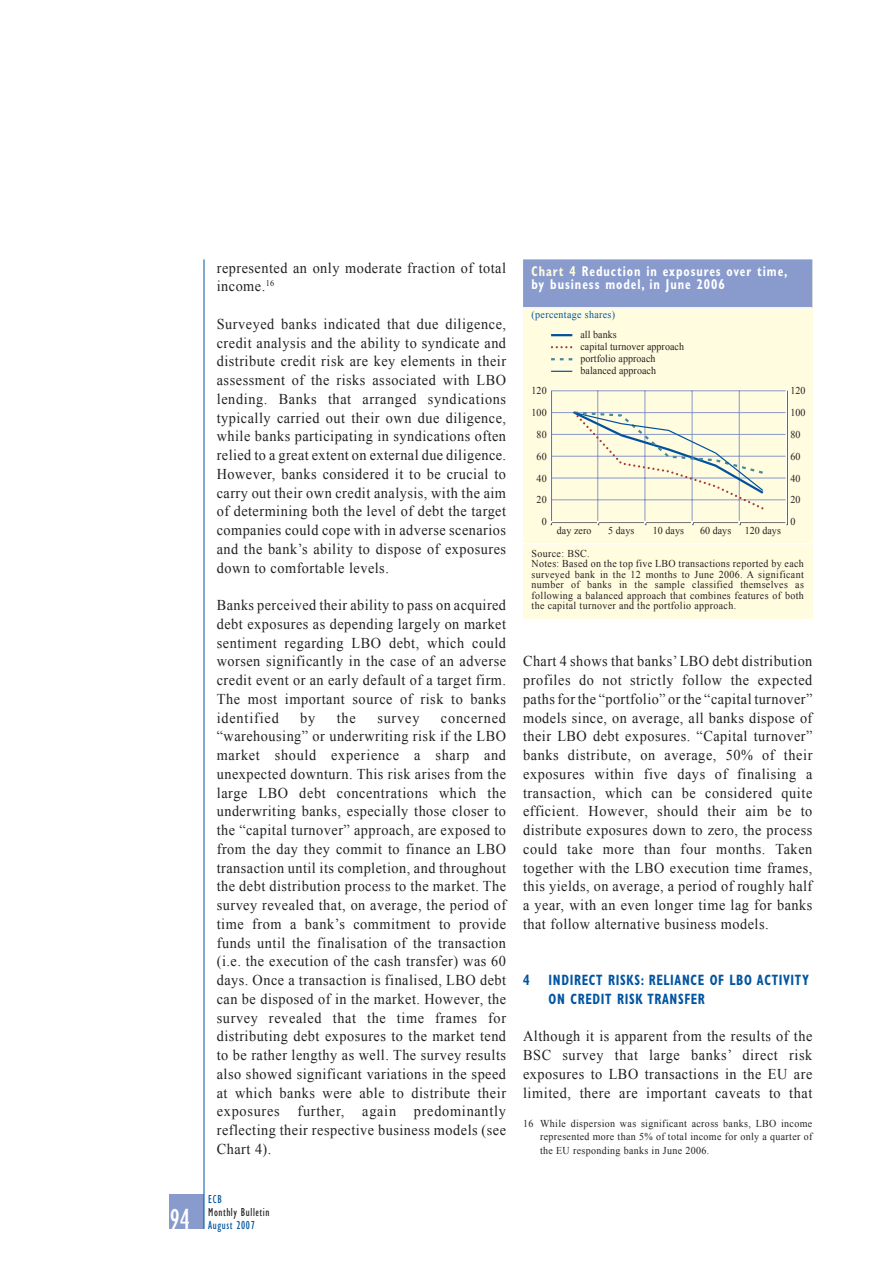
<style>
.page{position:relative;width:893px;height:1263px;background:#fff}
.page>*{position:absolute;margin:0;border:0;box-sizing:border-box;transform-origin:0 0}
.t1{font:condensed 30px "Gill Sans";color:#fff;scale:.95 1}
.t2{font:15px/18.8px "Times New Roman";letter-spacing:.035em;color:#231f20;text-align:justify;scale:.95 1}
.t3{font:700 condensed 15px/18.8px "Gill Sans";letter-spacing:.05em;color:#0054a1;scale:.85 1}
.t4{font:700 condensed 14.25px/13.5px "Gill Sans";letter-spacing:.075em;color:#fff;scale:.85 1}
.t5{font:condensed 12px "Gill Sans";letter-spacing:.05em;color:#231f20;scale:.95 1}
.t6{font:condensed 12px "Gill Sans";letter-spacing:.05em;color:#0054a1;scale:.95 1}
.t7{font:10.5px/10.5px "Times New Roman";letter-spacing:.035em;color:#231f20;scale:.95 1}
.t8{font:10.5px/12px "Times New Roman";letter-spacing:.005em;color:#231f20;scale:.95 1}
.t9{font:10.5px "Times New Roman";letter-spacing:.035em;color:#0054a1;scale:.95 1}
.s1{color:#fffcdf}
</style>
<div class="page">
<div style="left:170px;top:1195px;width:34px;height:34px;background:#899bcc"></div>
<hr style="left:204px;top:259px;width:1px;height:970px;background:#0054a1">
<div style="left:523px;top:265px;width:289px;height:354px;background:#fffcdf"></div>
<div style="left:523px;top:259px;width:289px;height:49px;background:#899bcc"></div>
<hr style="left:523px;top:307px;width:289px;height:2px;background:#fff">
<hr style="left:550px;top:500px;width:236px;height:1px;background:#8898c9">
<hr style="left:550px;top:478px;width:236px;height:1px;background:#8898c9">
<hr style="left:550px;top:456px;width:236px;height:1px;background:#8898c9">
<hr style="left:550px;top:434px;width:236px;height:1px;background:#8898c9">
<hr style="left:550px;top:412px;width:236px;height:1px;background:#8898c9">
<hr style="left:550px;top:391px;width:236px;height:1px;background:#8898c9">
<hr style="left:597px;top:391px;width:1px;height:131px;background:#8898c9">
<hr style="left:644px;top:391px;width:1px;height:131px;background:#8898c9">
<hr style="left:691px;top:391px;width:1px;height:131px;background:#8898c9">
<hr style="left:739px;top:391px;width:1px;height:131px;background:#8898c9">
<hr style="left:550px;top:391px;width:2px;height:131px;background:#231f20">
<hr style="left:551px;top:522px;width:236px;height:1px;background:#231f20">
<hr style="left:550px;top:391px;width:1px;height:131px;background:#fff">
<hr style="left:785px;top:391px;width:2px;height:131px;background:#fff">
<hr style="left:550px;top:521px;width:236px;height:1px;background:#fff">
<svg style="left:550px;top:334px;width:215px;height:177px"></svg>
<hr style="left:523px;top:543px;width:289px;height:2px;background:#fff">
<h1 class="t1" style="left:169px;top:1208px;width:23px">94</h1>
<p class="t2" style="left:217px;top:258px;width:306px">represented an only moderate fraction of total income.<sup>16</sup></p>
<p class="t2" style="left:217px;top:314px;width:306px">Surveyed banks indicated that due diligence, credit analysis and the ability to syndicate and distribute credit risk are key elements in their assessment of the risks associated with LBO lending. Banks that arranged syndications typically carried out their own due diligence, while banks participating in syndications often relied to a great extent on external due diligence.<br>However, banks considered it to be crucial to carry out their own credit analysis, with the aim of determining both the level of debt the target companies could cope with in adverse scenarios and the bank’s ability to dispose of exposures down to comfortable levels.</p>
<p class="t2" style="left:217px;top:596px;width:306px">Banks perceived their ability to pass on acquired debt exposures as depending largely on market sentiment regarding LBO debt, which could worsen significantly in the case of an adverse credit event or an early default of a target firm.<br>The most important source of risk to banks identified</p>
<p class="t2" style="left:217px;top:708px;width:306px;text-indent:224px">concerned “warehousing” or underwriting risk if the LBO market should experience a sharp and unexpected downturn. This risk arises from the large LBO debt concentrations which the underwriting banks, especially those closer to the “capital turnover” approach, are exposed to from the day they commit to finance an LBO transaction until its completion, and throughout the debt distribution process to the market. The survey revealed that, on average, the period of time from a bank’s commitment to provide funds until the finalisation of the transaction (i.e. the execution of the cash transfer) was 60 days. Once a transaction is finalised, LBO debt can be disposed of in the market. However, the survey revealed that the time frames for distributing debt exposures to the market tend to be rather lengthy as well. The survey results also showed significant variations in the speed at which banks were able to distribute their exposures further, again predominantly reflecting their respective business models (see Chart 4).</p>
<p class="t2" style="left:300px;top:708px;width:17px">by</p>
<p class="t2" style="left:337px;top:708px;width:22px">the</p>
<p class="t2" style="left:377px;top:708px;width:46px">survey</p>
<p class="t6" style="left:208px;top:1195px;width:16px">ECB</p>
<p class="t5" style="left:208px;top:1208px;width:66px">Monthly Bulletin</p>
<p class="t6" style="left:208px;top:1221px;width:51px">August 2007</p>
<p class="t4" style="left:531px;top:266px;width:302px"><span class="s1">Chart 4</span> Reduction in exposures over time, by business model, in June 2006</p>
<p class="t9" style="left:531px;top:308px;width:89px">(percentage shares)</p>
<p class="t8" style="left:580px;top:328px;width:111px">all banks<br>capital turnover approach portfolio approach balanced approach</p>
<p class="t7" style="left:531px;top:386px;width:17px">120</p>
<p class="t7" style="left:790px;top:386px;width:17px">120</p>
<p class="t7" style="left:531px;top:407px;width:17px">100</p>
<p class="t7" style="left:790px;top:407px;width:17px">100</p>
<p class="t7" style="left:536px;top:429px;width:12px">80</p>
<p class="t7" style="left:790px;top:429px;width:12px">80</p>
<p class="t7" style="left:536px;top:451px;width:12px">60</p>
<p class="t7" style="left:790px;top:451px;width:12px">60</p>
<p class="t7" style="left:536px;top:473px;width:12px">40</p>
<p class="t7" style="left:790px;top:473px;width:12px">40</p>
<p class="t7" style="left:536px;top:495px;width:12px">20</p>
<p class="t7" style="left:790px;top:495px;width:12px">20</p>
<p class="t7" style="left:790px;top:516px;width:7px">0</p>
<p class="t7" style="left:541px;top:516px;width:7px">0</p>
<p class="t7" style="left:557px;top:526px;width:38px">day zero</p>
<p class="t7" style="left:608px;top:526px;width:29px">5 days</p>
<p class="t7" style="left:653px;top:526px;width:34px">10 days</p>
<p class="t7" style="left:700px;top:526px;width:34px">60 days</p>
<p class="t7" style="left:744px;top:526px;width:40px">120 days</p>
<p class="t7" style="left:531px;top:548px;width:288px">Source: BSC.<br>Notes: Based on the top five LBO transactions reported by each surveyed bank in the 12 months to June 2006. A significant number of banks in the sample classified themselves as following a balanced approach that combines features of both the capital turnover and the portfolio approach.</p>
<p class="t2" style="left:523px;top:652px;width:306px">Chart 4 shows that banks’ LBO debt distribution profiles do not strictly follow the expected paths for the “portfolio” or the “capital turnover” models since, on average, all banks dispose of their LBO debt exposures. “Capital turnover” banks distribute, on average, 50% of their exposures within five days of finalising a transaction, which can be considered quite efficient. However, should their aim be to distribute exposures down to zero, the process could take more than four months. Taken together with the LBO execution time frames, this yields, on average, a period of roughly half a year, with an even longer time lag for banks that follow alternative business models.</p>
<p class="t3" style="left:523px;top:972px;width:9px">4</p>
<p class="t3" style="left:548px;top:972px;width:308px">INDIRECT RISKS: RELIANCE OF LBO ACTIVITY<br>ON CREDIT RISK TRANSFER</p>
<p class="t2" style="left:523px;top:1027px;width:306px">Although it is apparent from the results of the BSC survey that large banks’ direct risk exposures to LBO transactions in the EU are limited, there are important caveats to that</p>
<p class="t7" style="left:540px;top:1117px;width:288px;line-height:13.5px;text-align:justify;text-indent:-17px">16 While dispersion was significant across banks, LBO income represented more than 5% of total income for only a quarter of the EU responding banks in June 2006.</p>
</div>
